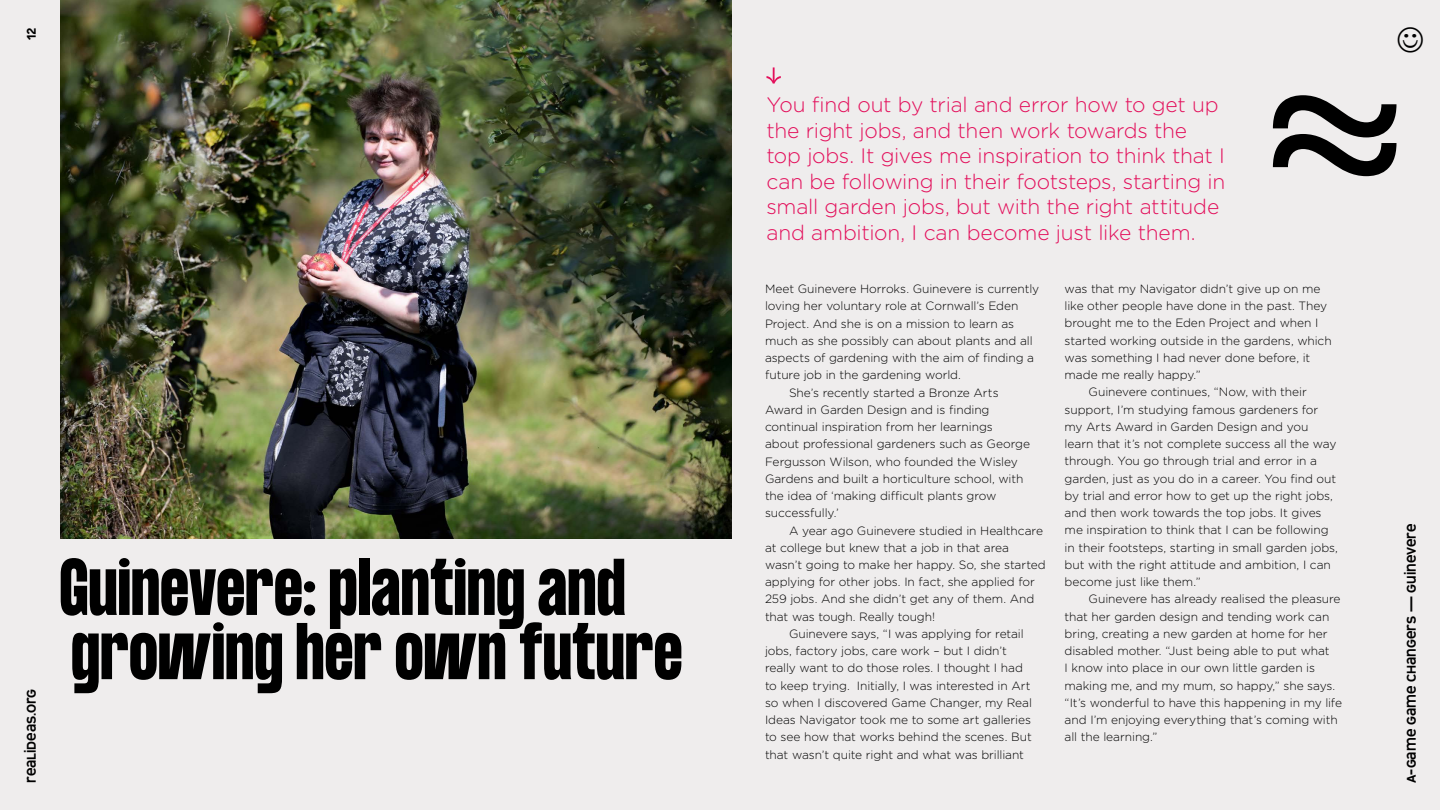
<style>
.page{position:relative;width:1440px;height:810px;background:#efeded}
.page>*{position:absolute;margin:0;border:0;box-sizing:border-box;transform-origin:0 0}
.t1{font:700 70.28px/64.2px "Formula Condensed";letter-spacing:.015em;color:#000}
.t2{font:300 21px/25.5px "Gotham Rounded";letter-spacing:-.015em;color:#e30f5b}
.t3{font:15px "Designal R";color:#000}
.t4{font:300 12px "Gotham Rounded";letter-spacing:-.005em;color:#000}
</style>
<div class="page">
<img style="left:60px;top:0;width:671px;height:539px">
<svg style="left:767px;top:67px;width:14px;height:17px"></svg>
<svg style="left:1273px;top:95px;width:123px;height:81px"></svg>
<p class="t3" style="left:23px;top:41px;width:16px;rotate:-90deg">12</p>
<p class="t3" style="left:23px;top:783px;width:96px;rotate:-90deg">realideas.org</p>
<h1 class="t1" style="left:60px;top:559px;width:624px">Guinevere: planting and growing her own future</h1>
<p class="t2" style="left:766px;top:91px;width:460px">You find out by trial and error how to get up the right jobs, and then work towards the top jobs. It gives me inspiration to think that I can be following in their footsteps, starting in small garden jobs, but with the right attitude and ambition, I can become just like them.</p>
<p class="t4" style="left:765px;top:281px;width:276px">Meet Guinevere Horroks. Guinevere is currently</p>
<p class="t4" style="left:765px;top:298px;width:255px">loving her voluntary role at Cornwall’s Eden</p>
<p class="t4" style="left:765px;top:315px;width:251px">Project. And she is on a mission to learn as</p>
<p class="t4" style="left:765px;top:333px;width:269px">much as she possibly can about plants and all</p>
<p class="t4" style="left:765px;top:350px;width:271px">aspects of gardening with the aim of finding a</p>
<p class="t4" style="left:765px;top:367px;width:198px">future job in the gardening world.</p>
<p class="t4" style="left:789px;top:384px;width:211px">She’s recently started a Bronze Arts</p>
<p class="t4" style="left:765px;top:402px;width:226px">Award in Garden Design and is finding</p>
<p class="t4" style="left:765px;top:419px;width:229px">continual inspiration from her learnings</p>
<p class="t4" style="left:765px;top:436px;width:267px">about professional gardeners such as George</p>
<p class="t4" style="left:765px;top:453px;width:254px">Fergusson Wilson, who founded the Wisley</p>
<p class="t4" style="left:765px;top:471px;width:260px">Gardens and built a horticulture school, with</p>
<p class="t4" style="left:765px;top:488px;width:233px">the idea of ‘making difficult plants grow</p>
<p class="t4" style="left:765px;top:505px;width:75px">successfully.’</p>
<p class="t4" style="left:789px;top:522px;width:256px">A year ago Guinevere studied in Healthcare</p>
<p class="t4" style="left:765px;top:539px;width:246px">at college but knew that a job in that area</p>
<p class="t4" style="left:765px;top:557px;width:282px">wasn’t going to make her happy. So, she started</p>
<p class="t4" style="left:765px;top:574px;width:271px">applying for other jobs. In fact, she applied for</p>
<p class="t4" style="left:765px;top:591px;width:271px">259 jobs. And she didn’t get any of them. And</p>
<p class="t4" style="left:765px;top:608px;width:172px">that was tough. Really tough!</p>
<p class="t4" style="left:789px;top:626px;width:236px">Guinevere says, “I was applying for retail</p>
<p class="t4" style="left:765px;top:643px;width:243px">jobs, factory jobs, care work – but I didn’t</p>
<p class="t4" style="left:765px;top:660px;width:259px">really want to do those roles. I thought I had</p>
<p class="t4" style="left:765px;top:677px;width:267px">to keep trying. Initially, I was interested in Art</p>
<p class="t4" style="left:765px;top:695px;width:269px">so when I discovered Game Changer, my Real</p>
<p class="t4" style="left:765px;top:712px;width:268px">Ideas Navigator took me to some art galleries</p>
<p class="t4" style="left:765px;top:729px;width:268px">to see how that works behind the scenes. But</p>
<p class="t4" style="left:765px;top:746px;width:261px">that wasn’t quite right and what was brilliant</p>
<p class="t4" style="left:1065px;top:281px;width:257px">was that my Navigator didn’t give up on me</p>
<p class="t4" style="left:1065px;top:298px;width:264px">like other people have done in the past. They</p>
<p class="t4" style="left:1065px;top:315px;width:255px">brought me to the Eden Project and when I</p>
<p class="t4" style="left:1065px;top:332px;width:269px">started working outside in the gardens, which</p>
<p class="t4" style="left:1065px;top:350px;width:247px">was something I had never done before, it</p>
<p class="t4" style="left:1065px;top:367px;width:138px">made me really happy.”</p>
<p class="t4" style="left:1089px;top:384px;width:220px">Guinevere continues, “Now, with their</p>
<p class="t4" style="left:1065px;top:401px;width:255px">support, I’m studying famous gardeners for</p>
<p class="t4" style="left:1065px;top:419px;width:245px">my Arts Award in Garden Design and you</p>
<p class="t4" style="left:1065px;top:436px;width:273px">learn that it’s not complete success all the way</p>
<p class="t4" style="left:1065px;top:453px;width:254px">through. You go through trial and error in a</p>
<p class="t4" style="left:1065px;top:470px;width:273px">garden, just as you do in a career. You find out</p>
<p class="t4" style="left:1065px;top:488px;width:270px">by trial and error how to get up the right jobs,</p>
<p class="t4" style="left:1065px;top:505px;width:258px">and then work towards the top jobs. It gives</p>
<p class="t4" style="left:1065px;top:522px;width:265px">me inspiration to think that I can be following</p>
<p class="t4" style="left:1065px;top:539px;width:275px">in their footsteps, starting in small garden jobs,</p>
<p class="t4" style="left:1065px;top:557px;width:268px">but with the right attitude and ambition, I can</p>
<p class="t4" style="left:1065px;top:574px;width:138px">become just like them.”</p>
<p class="t4" style="left:1089px;top:591px;width:254px">Guinevere has already realised the pleasure</p>
<p class="t4" style="left:1065px;top:608px;width:266px">that her garden design and tending work can</p>
<p class="t4" style="left:1065px;top:626px;width:264px">bring, creating a new garden at home for her</p>
<p class="t4" style="left:1065px;top:643px;width:266px">disabled mother. “Just being able to put what</p>
<p class="t4" style="left:1065px;top:660px;width:252px">I know into place in our own little garden is</p>
<p class="t4" style="left:1065px;top:677px;width:272px">making me, and my mum, so happy,” she says.</p>
<p class="t4" style="left:1065px;top:695px;width:279px">“It’s wonderful to have this happening in my life</p>
<p class="t4" style="left:1065px;top:712px;width:275px">and I’m enjoying everything that’s coming with</p>
<p class="t4" style="left:1065px;top:729px;width:94px">all the learning.”</p>
<p class="t3" style="left:1403px;top:783px;width:261px;rotate:-90deg">A-game Game Changers — Guinevere</p>
</div>
